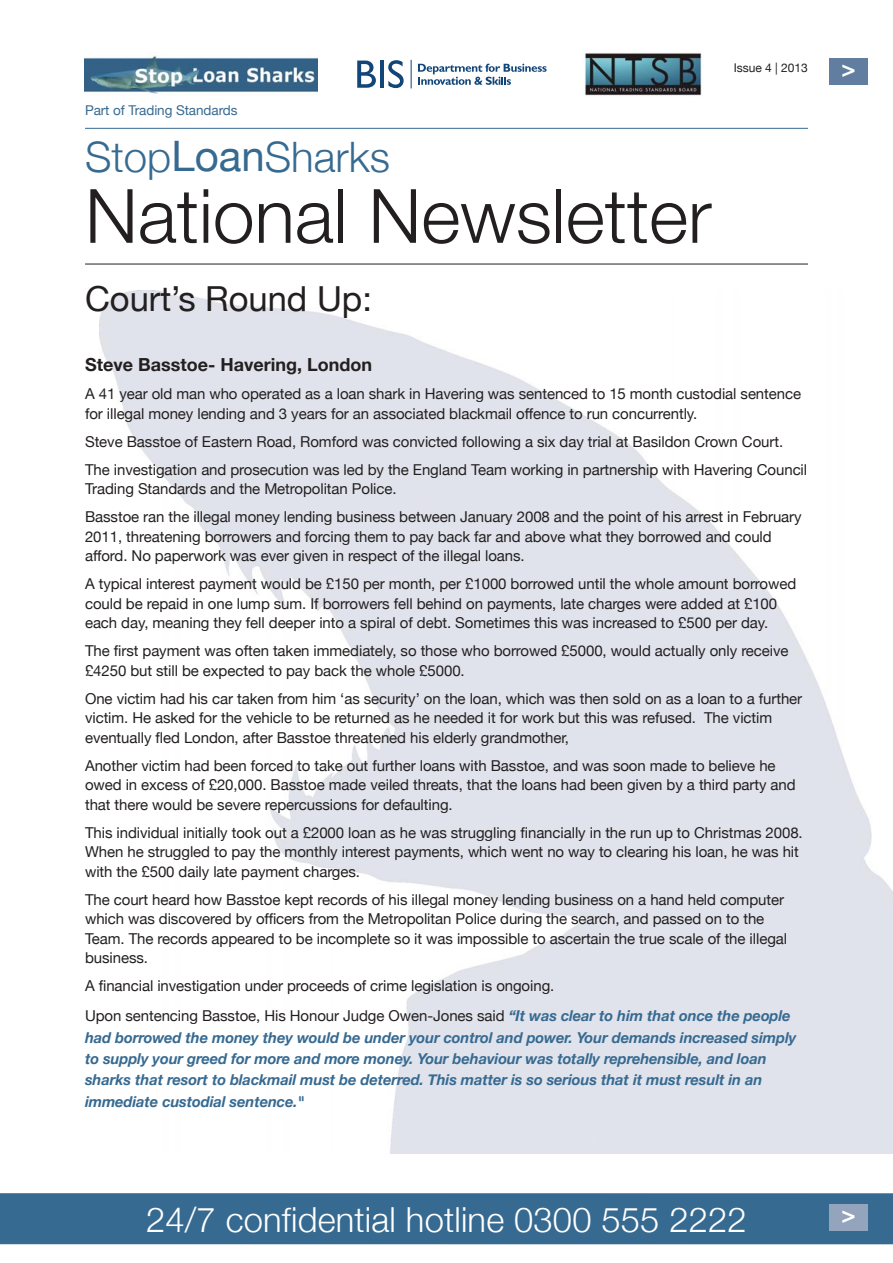
<style>
.page{position:relative;width:893px;height:1263px;background:#fff}
.page>*{position:absolute;margin:0;border:0;box-sizing:border-box;transform-origin:0 0}
.t1{font:300 75px "Helvetica Neue";color:#231f20}
.t2{font:300 42px "Helvetica Neue";color:#376a91}
.t3{font:300 34.5px "Helvetica Neue";letter-spacing:.005em;color:#fff}
.t4{font:34.5px "Helvetica Neue";color:#231f20}
.t5{font:700 21px "Futura BT";color:#fff}
.t6{font:700 18px "Helvetica Neue";color:#231f20}
.t7{font:15px/19.5px "Helvetica Neue";letter-spacing:-.005em;color:#231f20}
.t8{font:italic 700 15px/21.5px "Helvetica Neue";letter-spacing:-.005em;color:#376a91}
.t9{font:13.5px "Helvetica Neue";letter-spacing:-.005em;color:#376a91}
.t10{font:12px "Helvetica Neue";color:#231f20}
.s1{font-weight:400}
.s2{font-weight:700;font-style:italic;color:#376a91}
</style>
<div class="page">
<div style="left:829px;top:58px;width:39px;height:27px;background:#617ea1"></div>
<img style="left:85px;top:55px;width:233px;height:39px">
<svg style="left:357px;top:61px;width:19px;height:27px"></svg>
<hr style="left:380px;top:61px;width:4px;height:27px;background:#124678">
<svg style="left:388px;top:60px;width:16px;height:28px"></svg>
<svg style="left:418px;top:64px;width:129px;height:21px"></svg>
<svg style="left:411px;top:60px;width:1px;height:28px"></svg>
<hr style="left:85px;top:264px;width:723px;height:1px;background:#231f20">
<hr style="left:85px;top:128px;width:723px;height:1px;background:#376a91">
<div style="left:0;top:1193px;width:893px;height:51px;background:#376a91"></div>
<div style="left:829px;top:1204px;width:39px;height:27px;background:#95a4bd"></div>
<img style="left:584px;top:52px;width:118px;height:44px">
<p class="t9" style="left:85px;top:103px;width:154px">Part of Trading Standards</p>
<h2 class="t2" style="left:85px;top:131px;width:306px">Stop<span class="s1">Loan</span>Sharks</h2>
<h1 class="t1" style="left:85px;top:170px;width:628px">National Newsletter</h1>
<p class="t10" style="left:734px;top:61px;width:76px">Issue 4 | 2013</p>
<h3 class="t5" style="left:840px;top:60px;width:19px">&gt;</h3>
<h3 class="t4" style="left:85px;top:278px;width:288px">Court’s Round Up:</h3>
<p class="t6" style="left:85px;top:353px;width:289px">Steve Basstoe- Havering, London</p>
<p class="t7" style="left:85px;top:384px;width:718px">A 41 year old man who operated as a loan shark in Havering was sentenced to 15 month custodial sentence for illegal money lending and 3 years for an associated blackmail offence to run concurrently.</p>
<p class="t7" style="left:85px;top:427px;width:724px;line-height:28px">Steve Basstoe of Eastern Road, Romford was convicted following a six day trial at Basildon Crown Court.<br>The investigation and prosecution was led by the England Team working in partnership with Havering Council</p>
<p class="t7" style="left:85px;top:474px;width:718px;line-height:28px">Trading Standards and the Metropolitan Police.<br>Basstoe ran the illegal money lending business between January 2008 and the point of his arrest in February</p>
<p class="t7" style="left:85px;top:526px;width:688px">2011, threatening borrowers and forcing them to pay back far and above what they borrowed and could afford. No paperwork was ever given in respect of the illegal loans.</p>
<p class="t7" style="left:85px;top:574px;width:713px">A typical interest payment would be £150 per month, per £1000 borrowed until the whole amount borrowed could be repaid in one lump sum. If borrowers fell behind on payments, late charges were added at £100 each day, meaning they fell deeper into a spiral of debt. Sometimes this was increased to £500 per day.</p>
<p class="t7" style="left:85px;top:641px;width:705px">The first payment was often taken immediately, so those who borrowed £5000, would actually only receive £4250 but still be expected to pay back the whole £5000.</p>
<p class="t7" style="left:85px;top:688px;width:719px">One victim had his car taken from him ‘as security’ on the loan, which was then sold on as a loan to a further victim. He asked for the vehicle to be returned as he needed it for work but this was refused. The victim eventually fled London, after Basstoe threatened his elderly grandmother,</p>
<p class="t7" style="left:85px;top:755px;width:712px">Another victim had been forced to take out further loans with Basstoe, and was soon made to believe he owed in excess of £20,000. Basstoe made veiled threats, that the loans had been given by a third party and that there would be severe repercussions for defaulting.</p>
<p class="t7" style="left:85px;top:822px;width:719px">This individual initially took out a £2000 loan as he was struggling financially in the run up to Christmas 2008.<br>When he struggled to pay the monthly interest payments, which went no way to clearing his loan, he was hit with the £500 daily late payment charges.</p>
<p class="t7" style="left:85px;top:889px;width:704px">The court heard how Basstoe kept records of his illegal money lending business on a hand held computer which was discovered by officers from the Metropolitan Police during the search, and passed on to the Team. The records appeared to be incomplete so it was impossible to ascertain the true scale of the illegal business.</p>
<p class="t7" style="left:85px;top:971px;width:707px;line-height:29.8px">A financial investigation under proceeds of crime legislation is ongoing.<br>Upon sentencing Basstoe, His Honour Judge Owen-Jones said <span class="s2">“It was clear to him that once the people</span></p>
<p class="t8" style="left:85px;top:1026px;width:713px">had borrowed the money they would be under your control and power. Your demands increased simply to supply your greed for more and more money. Your behaviour was totally reprehensible, and loan sharks that resort to blackmail must be deterred. This matter is so serious that it must result in an immediate custodial sentence."</p>
<h3 class="t3" style="left:146px;top:1198px;width:602px">24/7 confidential hotline 0300 555 2222</h3>
<h3 class="t5" style="left:840px;top:1205px;width:19px">&gt;</h3>
</div>
